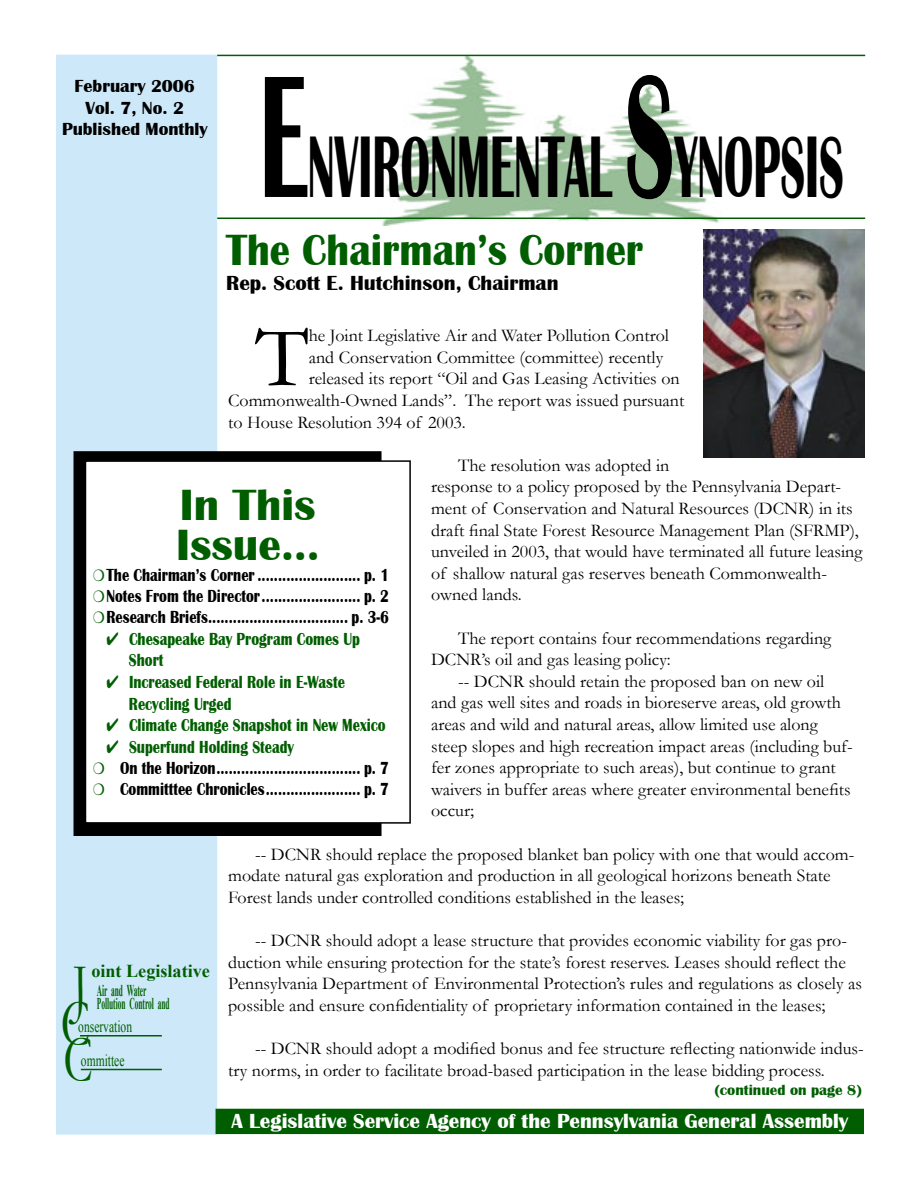
<style>
.page{position:relative;width:918px;height:1188px;background:#fff}
.page>*{position:absolute;margin:0;border:0;box-sizing:border-box;transform-origin:0 0}
.t1{font:700 90px "Britannic";color:#000;scale:.5 1}
.t2{font:87.3px "Garamond";color:#000}
.t3{font:66px "Garamond";color:#005e00;scale:.7 1}
.t4{font:700 45px "Britannic";color:#005e00;scale:.9 1}
.t5{font:700 45px/40.5px "Britannic";color:#005e00}
.t6{font:700 21px "Britannic";color:#fff}
.t7{font:700 21px "Britannic";color:#000}
.t8{font:700 18.15px "Times New Roman";color:#005e00}
.t9{font:18px/21.6px "Garamond";color:#000}
.t10{font:700 18px/21px "Britannic";color:#000;text-align:justify;scale:.8 1}
.t11{font:700 18px/21.6px "Britannic";color:#005e00;scale:.8 1}
.t12{font:700 18px/21.6px "Britannic";color:#000;text-align:center}
.t13{font:700 16.5px/13.5px "Times New Roman";color:#005e00;scale:.45 1}
.t14{font:16.5px/34.3px "Times New Roman";color:#005e00;scale:.7 1}
.t15{font:700 15px "Britannic";color:#005e00}
.s1{font-size:180px}
.s2{color:#005e00}
</style>
<div class="page">
<div style="left:57px;top:55px;width:159px;height:1079px;background:#cde9f9"></div>
<div style="left:56px;top:55px;width:161px;height:1080px;border:2px solid #cde9f9"></div>
<div style="left:216px;top:1109px;width:647px;height:24px;background:#005e00"></div>
<div style="left:216px;top:1109px;width:648px;height:25px;border:2px solid #005e00"></div>
<img style="left:703px;top:229px;width:162px;height:228px">
<img style="left:379px;top:56px;width:343px;height:169px">
<hr style="left:217px;top:55px;width:648px;height:1px;background:#005e00">
<hr style="left:217px;top:218px;width:648px;height:1px;background:#005e00">
<hr style="left:80px;top:1035px;width:82px;height:1px;background:#005e00">
<hr style="left:81px;top:1069px;width:81px;height:1px;background:#005e00">
<div style="left:74px;top:452px;width:307px;height:383px;background:#000"></div>
<div style="left:74px;top:451px;width:308px;height:385px;border:2px solid #000"></div>
<div style="left:86px;top:461px;width:324px;height:362px;background:#fff"></div>
<div style="left:85px;top:460px;width:326px;height:364px;border:2px solid #000"></div>
<p class="t12" style="left:62px;top:76px;width:147px">February 2006<br>Vol. 7, No. 2<br>Published Monthly</p>
<h1 class="t1" style="left:260px;top:116px;width:1169px"><span class="s1">E</span>NVIRONMENTAL <span class="s1">S</span>YNOPSIS</h1>
<h3 class="t4" style="left:226px;top:225px;width:465px">The Chairman’s Corner</h3>
<p class="t7" style="left:226px;top:272px;width:334px">Rep. Scott E. Hutchinson, Chairman</p>
<h2 class="t2" style="left:255px;top:298px;width:55px">T</h2>
<p class="t9" style="left:309px;top:324px;width:362px">he Joint Legislative Air and Water Pollution Control</p>
<p class="t9" style="left:309px;top:346px;width:356px">and Conservation Committee (committee) recently</p>
<p class="t9" style="left:309px;top:367px;width:372px">released its report “Oil and Gas Leasing Activities on</p>
<p class="t9" style="left:228px;top:389px;width:458px">Commonwealth-Owned Lands”. The report was issued pursuant</p>
<p class="t9" style="left:228px;top:411px;width:239px">to House Resolution 394 of 2003.</p>
<p class="t9" style="left:431px;top:454px;width:433px;text-indent:27px">The resolution was adopted in<br>response to a policy proposed by the Pennsylvania Depart&shy;ment of Conservation and Natural Resources (DCNR) in its draft final State Forest Resource Management Plan (SFRMP), unveiled in 2003, that would have terminated all future leasing of shallow natural gas reserves beneath Commonwealth&shy;owned lands.</p>
<p class="t9" style="left:431px;top:627px;width:402px;text-indent:27px">The report contains four recommendations regarding<br>DCNR’s oil and gas leasing policy:</p>
<p class="t9" style="left:431px;top:670px;width:423px;text-indent:27px">-- DCNR should retain the proposed ban on new oil and gas well sites and roads in bioreserve areas, old growth areas and wild and natural areas, allow limited use along steep slopes and high recreation impact areas (including buf&shy;fer zones appropriate to such areas), but continue to grant waivers in buffer areas where greater environmental benefits occur;</p>
<p class="t9" style="left:228px;top:843px;width:628px;text-indent:27px">-- DCNR should replace the proposed blanket ban policy with one that would accom&shy;modate natural gas exploration and production in all geological horizons beneath State<br>Forest lands under controlled conditions established in the leases;</p>
<p class="t9" style="left:228px;top:929px;width:635px;text-indent:27px">-- DCNR should adopt a lease structure that provides economic viability for gas pro&shy;duction while ensuring protection for the state’s forest reserves. Leases should reflect the Pennsylvania Department of Environmental Protection’s rules and regulations as closely as possible and ensure confidentiality of proprietary information contained in the leases;</p>
<p class="t9" style="left:228px;top:1037px;width:637px;text-indent:27px">-- DCNR should adopt a modified bonus and fee structure reflecting nationwide indus&shy;try norms, in order to facilitate broad-based participation in the lease bidding process.</p>
<h3 class="t5" style="left:176px;top:485px;width:145px">In This<br>Issue…</h3>
<p class="t10" style="left:93px;top:565px;width:372px"><span class="s2">❍</span> The Chairman’s Corner ......................... p. 1 <span class="s2">❍</span> Notes From the Director ........................ p. 2 <span class="s2">❍</span> Research Briefs .................................. p. 3-6</p>
<p class="t11" style="left:129px;top:628px;width:290px;text-indent:-22px">✔ Chesapeake Bay Program Comes Up<br>Short</p>
<p class="t11" style="left:129px;top:671px;width:271px;text-indent:-22px">✔ Increased Federal Role in E-Waste<br>Recycling Urged</p>
<p class="t11" style="left:107px;top:715px;width:351px">✔ Climate Change Snapshot in New Mexico</p>
<p class="t10" style="left:93px;top:736px;width:372px;text-align:left;text-indent:13px"><span class="s2">✔ Superfund Holding Steady<br>❍</span> On the Horizon ................................... p. 7 <span class="s2">❍</span> Committtee Chronicles ....................... p. 7</p>
<p class="t8" style="left:91px;top:959px;width:120px">oint Legislative</p>
<p class="t13" style="left:97px;top:983px;width:163px">Air and Water<br>Pollution Control and</p>
<p class="t14" style="left:78px;top:1009px;width:78px">onservation ommittee</p>
<h3 class="t3" style="left:73px;top:943px;width:23px">J</h3>
<h3 class="t3" style="left:61px;top:978px;width:43px">C</h3>
<h3 class="t3" style="left:64px;top:1015px;width:43px">C</h3>
<p class="t15" style="left:714px;top:1081px;width:149px">(continued on page 8)</p>
<p class="t6" style="left:232px;top:1109px;width:618px">A Legislative Service Agency of the Pennsylvania General Assembly</p>
</div>
